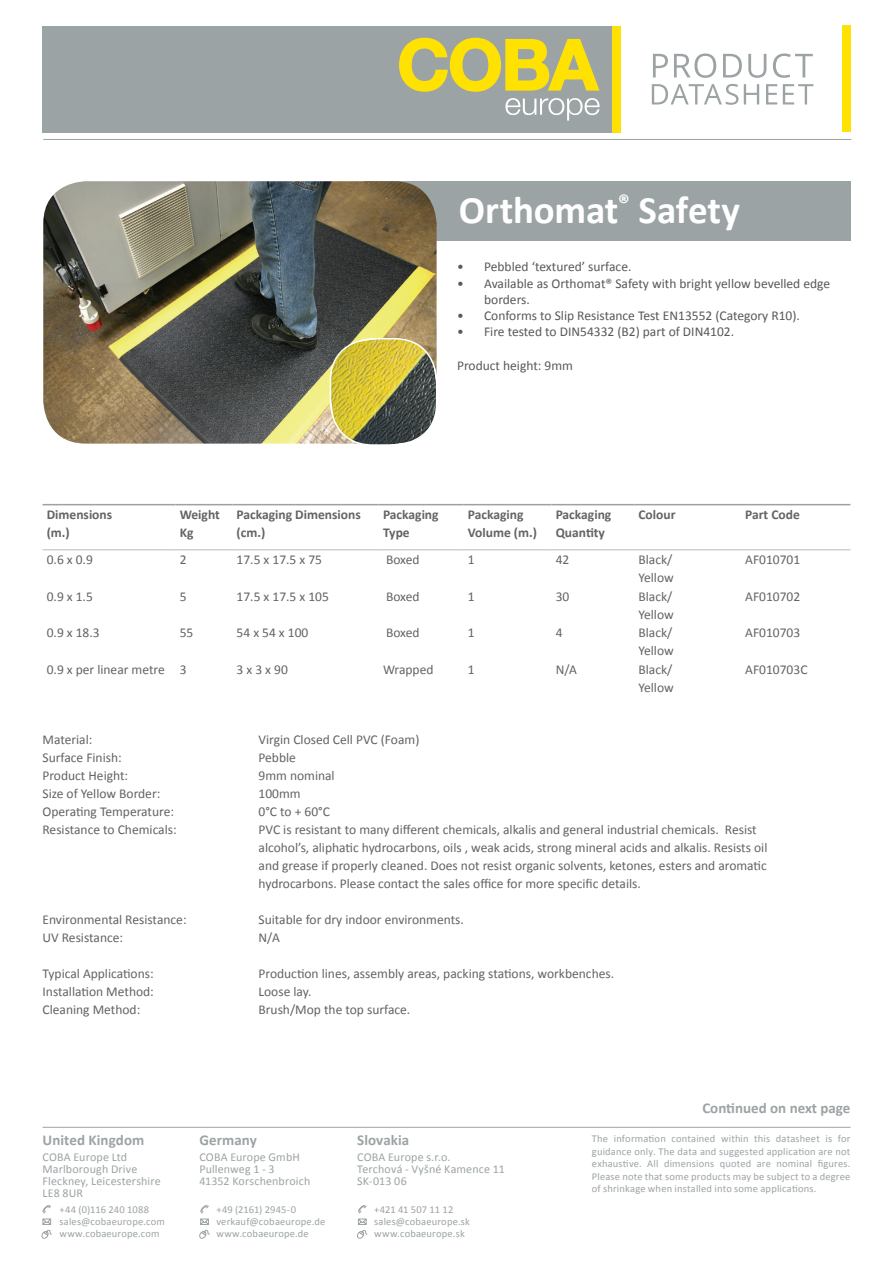
<style>
.page{position:relative;width:893px;height:1263px;background:#fff}
.page>*{position:absolute;margin:0;border:0;box-sizing:border-box;transform-origin:0 0}
.t1{font:700 39px "Calibri";letter-spacing:-.005em;color:#fff}
.t2{font:700 15px "Calibri";color:#9ca3a5}
.t3{font:13.5px/18px "Calibri";color:#636366}
.t4{font:13.5px/16.2px "Calibri";color:#57585a}
.t5{font:700 13.5px/18px "Calibri";color:#636366}
.t6{font:12px/12px "Calibri";letter-spacing:.01em;color:#9ca3a5}
.t7{font:10.5px/12px "Calibri";letter-spacing:.015em;color:#9ca3a5}
</style>
<div class="page">
<hr style="left:43px;top:139px;width:808px;height:1px;background:#9ca3a5">
<hr style="left:43px;top:1127px;width:807px;height:1px;background:#9ca3a5">
<div style="left:43px;top:26px;width:578px;height:106px;background:#9ca3a5"></div>
<svg style="left:652px;top:84px;width:161px;height:21px"></svg>
<svg style="left:653px;top:53px;width:160px;height:25px"></svg>
<svg style="left:399px;top:37px;width:201px;height:55px"></svg>
<svg style="left:505px;top:98px;width:95px;height:23px"></svg>
<div style="left:612px;top:26px;width:9px;height:106px;background:#ffe201"></div>
<div style="left:842px;top:26px;width:8px;height:106px;background:#ffe201"></div>
<svg style="left:41px;top:1205px;width:11px;height:34px"></svg>
<svg style="left:199px;top:1205px;width:11px;height:34px"></svg>
<svg style="left:357px;top:1205px;width:11px;height:34px"></svg>
<hr style="left:43px;top:549px;width:133px;height:1px;background:#b8b9bc">
<hr style="left:176px;top:549px;width:56px;height:1px;background:#b8b9bc">
<hr style="left:232px;top:549px;width:147px;height:1px;background:#b8b9bc">
<hr style="left:379px;top:549px;width:85px;height:1px;background:#b8b9bc">
<hr style="left:464px;top:549px;width:87px;height:1px;background:#b8b9bc">
<hr style="left:551px;top:549px;width:83px;height:1px;background:#b8b9bc">
<hr style="left:634px;top:549px;width:107px;height:1px;background:#b8b9bc">
<hr style="left:741px;top:549px;width:109px;height:1px;background:#b8b9bc">
<hr style="left:43px;top:504px;width:133px;height:1px;background:#9ca3a5">
<hr style="left:176px;top:504px;width:56px;height:1px;background:#9ca3a5">
<hr style="left:232px;top:504px;width:147px;height:1px;background:#9ca3a5">
<hr style="left:379px;top:504px;width:85px;height:1px;background:#9ca3a5">
<hr style="left:464px;top:504px;width:87px;height:1px;background:#9ca3a5">
<hr style="left:551px;top:504px;width:83px;height:1px;background:#9ca3a5">
<hr style="left:634px;top:504px;width:107px;height:1px;background:#9ca3a5">
<hr style="left:741px;top:504px;width:109px;height:1px;background:#9ca3a5">
<div style="left:365px;top:181px;width:486px;height:60px;background:#9ca3a5"></div>
<img style="left:43px;top:181px;width:394px;height:263px">
<img style="left:330px;top:339px;width:107px;height:105px">
<div style="left:330px;top:338px;width:107px;height:108px;border:2px solid #fff;border-radius:43px"></div>
<h1 class="t1" style="left:459px;top:185px;width:283px">Orthomat<sup>®</sup> Safety</h1>
<p class="t4" style="left:457px;top:259px;width:176px">• Pebbled ‘textured’ surface.</p>
<p class="t4" style="left:484px;top:275px;width:348px;text-indent:-27px">• Available as Orthomat® Safety with bright yellow bevelled edge borders.</p>
<p class="t4" style="left:457px;top:307px;width:344px">• Conforms to Slip Resistance Test EN13552 (Category R10).</p>
<p class="t4" style="left:457px;top:324px;width:279px">• Fire tested to DIN54332 (B2) part of DIN4102.</p>
<p class="t4" style="left:457px;top:358px;width:117px">Product height: 9mm</p>
<p class="t5" style="left:47px;top:505px;width:67px">Dimensions (m.)</p>
<p class="t5" style="left:180px;top:505px;width:42px">Weight<br>Kg</p>
<p class="t5" style="left:237px;top:505px;width:126px">Packaging Dimensions (cm.)</p>
<p class="t5" style="left:383px;top:505px;width:57px">Packaging<br>Type</p>
<p class="t5" style="left:468px;top:505px;width:71px">Packaging<br>Volume (m.)</p>
<p class="t5" style="left:556px;top:505px;width:57px">Packaging<br>Quantity</p>
<p class="t5" style="left:638px;top:505px;width:39px">Colour</p>
<p class="t5" style="left:745px;top:505px;width:56px">Part Code</p>
<p class="t3" style="left:47px;top:551px;width:48px">0.6 x 0.9</p>
<p class="t3" style="left:180px;top:551px;width:8px">2</p>
<p class="t3" style="left:237px;top:551px;width:87px">17.5 x 17.5 x 75</p>
<p class="t3" style="left:386px;top:551px;width:35px">Boxed</p>
<p class="t3" style="left:468px;top:551px;width:8px">1</p>
<p class="t3" style="left:556px;top:551px;width:15px">42</p>
<p class="t3" style="left:638px;top:551px;width:37px">Black/<br>Yellow</p>
<p class="t3" style="left:745px;top:551px;width:57px">AF010701</p>
<p class="t3" style="left:47px;top:587px;width:48px">0.9 x 1.5</p>
<p class="t3" style="left:180px;top:587px;width:8px">5</p>
<p class="t3" style="left:237px;top:587px;width:94px">17.5 x 17.5 x 105</p>
<p class="t3" style="left:386px;top:587px;width:35px">Boxed</p>
<p class="t3" style="left:468px;top:587px;width:8px">1</p>
<p class="t3" style="left:556px;top:587px;width:15px">30</p>
<p class="t3" style="left:638px;top:587px;width:37px">Black/<br>Yellow</p>
<p class="t3" style="left:745px;top:587px;width:57px">AF010702</p>
<p class="t3" style="left:47px;top:624px;width:54px">0.9 x 18.3</p>
<p class="t3" style="left:180px;top:624px;width:15px">55</p>
<p class="t3" style="left:237px;top:624px;width:73px">54 x 54 x 100</p>
<p class="t3" style="left:386px;top:624px;width:35px">Boxed</p>
<p class="t3" style="left:468px;top:624px;width:8px">1</p>
<p class="t3" style="left:556px;top:624px;width:8px">4</p>
<p class="t3" style="left:638px;top:624px;width:37px">Black/<br>Yellow</p>
<p class="t3" style="left:745px;top:624px;width:57px">AF010703</p>
<p class="t3" style="left:47px;top:661px;width:141px">0.9 x per linear metre 3</p>
<p class="t3" style="left:237px;top:661px;width:53px">3 x 3 x 90</p>
<p class="t3" style="left:383px;top:661px;width:52px">Wrapped</p>
<p class="t3" style="left:468px;top:661px;width:8px">1</p>
<p class="t3" style="left:556px;top:661px;width:23px">N/A</p>
<p class="t3" style="left:638px;top:661px;width:37px">Black/<br>Yellow</p>
<p class="t3" style="left:745px;top:661px;width:64px">AF010703C</p>
<p class="t3" style="left:43px;top:731px;width:51px">Material:</p>
<p class="t3" style="left:259px;top:731px;width:162px">Virgin Closed Cell PVC (Foam)</p>
<p class="t3" style="left:43px;top:749px;width:81px">Surface Finish:</p>
<p class="t3" style="left:259px;top:749px;width:39px">Pebble</p>
<p class="t3" style="left:43px;top:767px;width:87px">Product Height:</p>
<p class="t3" style="left:259px;top:767px;width:78px">9mm nominal</p>
<p class="t3" style="left:43px;top:785px;width:119px">Size of Yellow Border:</p>
<p class="t3" style="left:259px;top:785px;width:44px">100mm</p>
<p class="t3" style="left:43px;top:803px;width:133px">Operating Temperature:</p>
<p class="t3" style="left:259px;top:803px;width:73px">0°C to + 60°C</p>
<p class="t3" style="left:43px;top:821px;width:136px">Resistance to Chemicals:</p>
<p class="t3" style="left:259px;top:821px;width:510px">PVC is resistant to many different chemicals, alkalis and general industrial chemicals. Resist alcohol’s, aliphatic hydrocarbons, oils , weak acids, strong mineral acids and alkalis. Resists oil and grease if properly cleaned. Does not resist organic solvents, ketones, esters and aromatic hydrocarbons. Please contact the sales office for more specific details.</p>
<p class="t3" style="left:43px;top:911px;width:146px">Environmental Resistance:</p>
<p class="t3" style="left:259px;top:911px;width:207px">Suitable for dry indoor environments.</p>
<p class="t3" style="left:43px;top:929px;width:82px">UV Resistance:</p>
<p class="t3" style="left:259px;top:929px;width:23px">N/A</p>
<p class="t3" style="left:43px;top:965px;width:113px">Typical Applications:</p>
<p class="t3" style="left:259px;top:965px;width:357px">Production lines, assembly areas, packing stations, workbenches.</p>
<p class="t3" style="left:43px;top:983px;width:113px">Installation Method:</p>
<p class="t3" style="left:259px;top:983px;width:54px">Loose lay.</p>
<p class="t3" style="left:43px;top:1001px;width:99px">Cleaning Method:</p>
<p class="t3" style="left:259px;top:1001px;width:153px">Brush/Mop the top surface.</p>
<p class="t2" style="left:43px;top:1130px;width:103px">United Kingdom</p>
<p class="t6" style="left:43px;top:1151px;width:120px">COBA Europe Ltd<br>Marlborough Drive<br>Fleckney, Leicestershire<br>LE8 8UR</p>
<p class="t7" style="left:60px;top:1203px;width:107px">+44 (0)116 240 1088 sales@cobaeurope.com www.cobaeurope.com</p>
<p class="t2" style="left:199px;top:1130px;width:59px">Germany</p>
<p class="t6" style="left:199px;top:1151px;width:112px">COBA Europe GmbH<br>Pullenweg 1 - 3<br>41352 Korschenbroich</p>
<p class="t7" style="left:216px;top:1203px;width:111px">+49 (2161) 2945-0 verkauf@cobaeurope.de www.cobaeurope.de</p>
<p class="t2" style="left:357px;top:1130px;width:54px">Slovakia</p>
<p class="t6" style="left:357px;top:1151px;width:149px">COBA Europe s.r.o.<br>Terchová - Vyšné Kamence 11<br>SK-013 06</p>
<p class="t7" style="left:374px;top:1203px;width:97px">+421 41 507 11 12 sales@cobaeurope.sk www.cobaeurope.sk</p>
<p class="t2" style="left:702px;top:1098px;width:150px">Continued on next page</p>
<p class="t7" style="left:592px;top:1132px;width:260px;line-height:12.6px;text-align:justify">The information contained within this datasheet is for guidance only. The data and suggested application are not exhaustive. All dimensions quoted are nominal figures.<br>Please note that some products may be subject to a degree of shrinkage when installed into some applications.</p>
</div>
